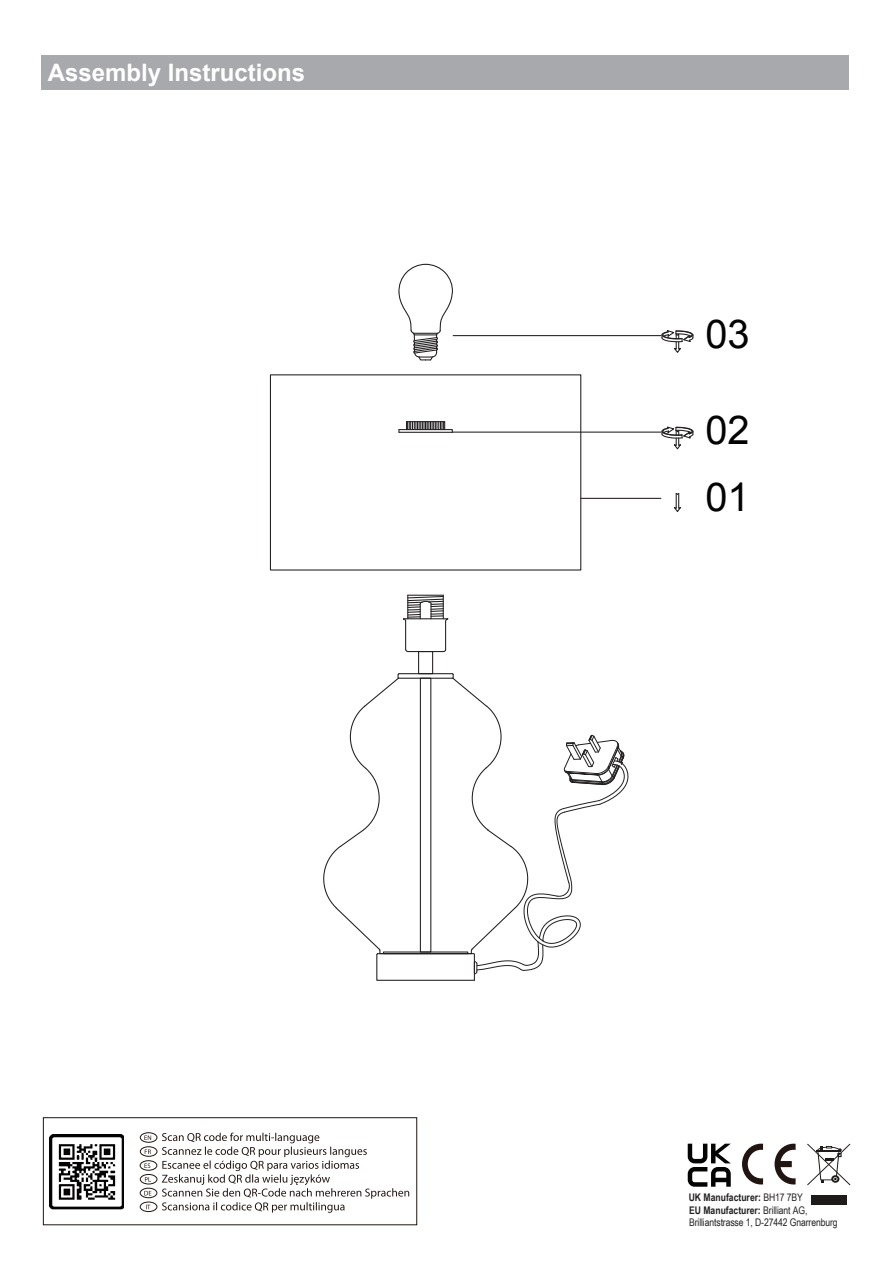
<style>
.page{position:relative;width:893px;height:1263px;background:#fff}
.page>*{position:absolute;margin:0;border:0;box-sizing:border-box;transform-origin:0 0}
.t1{font:39.75px "Arial";color:#030303}
.t2{font:700 24px "Arial";color:#fff}
.t3{font:10.5px/12px "Arial Narrow";letter-spacing:-.01em;color:#231f20}
.t4{font:700 10.5px "Arial Narrow";color:#231f20}
.s1{font-weight:400}
.s2{font-weight:700}
</style>
<div class="page">
<div style="left:41px;top:56px;width:808px;height:34px;background:#a8a9ad"></div>
<svg style="left:807px;top:1144px;width:43px;height:41px"></svg>
<div style="left:811px;top:1195px;width:36px;height:9px;background:#201b1b"></div>
<svg style="left:162px;top:1132px;width:247px;height:81px"></svg>
<div style="left:140px;top:1132px;width:17px;height:10px;border:1px solid #211512;border-radius:50%"></div>
<svg style="left:144px;top:1135px;width:7px;height:5px"></svg>
<div style="left:140px;top:1188px;width:17px;height:10px;border:1px solid #211512;border-radius:50%"></div>
<svg style="left:144px;top:1191px;width:7px;height:4px"></svg>
<div style="left:140px;top:1146px;width:17px;height:10px;border:1px solid #211512;border-radius:50%"></div>
<svg style="left:145px;top:1149px;width:6px;height:5px"></svg>
<div style="left:140px;top:1202px;width:17px;height:10px;border:1px solid #211512;border-radius:50%"></div>
<svg style="left:146px;top:1205px;width:4px;height:4px"></svg>
<div style="left:140px;top:1160px;width:17px;height:10px;border:1px solid #211512;border-radius:50%"></div>
<svg style="left:144px;top:1163px;width:6px;height:5px"></svg>
<div style="left:140px;top:1174px;width:17px;height:10px;border:1px solid #211512;border-radius:50%"></div>
<svg style="left:145px;top:1177px;width:6px;height:5px"></svg>
<div style="left:43px;top:1117px;width:374px;height:108px;border:1px solid #211512"></div>
<img style="left:50px;top:1134px;width:74px;height:76px">
<svg style="left:742px;top:1144px;width:21px;height:40px"></svg>
<svg style="left:774px;top:1144px;width:22px;height:40px"></svg>
<svg style="left:688px;top:1144px;width:43px;height:43px"></svg>
<div style="left:270px;top:374px;width:311px;height:196px;border:1px solid #231f20"></div>
<div style="left:418px;top:651px;width:15px;height:23px;border:1px solid #231f20"></div>
<svg style="left:403px;top:595px;width:46px;height:57px"></svg>
<svg style="left:398px;top:421px;width:55px;height:12px"></svg>
<svg style="left:323px;top:673px;width:306px;height:308px"></svg>
<svg style="left:398px;top:263px;width:55px;height:98px"></svg>
<svg style="left:674px;top:493px;width:7px;height:19px"></svg>
<hr style="left:581px;top:498px;width:80px;height:1px;background:#231f20">
<svg style="left:661px;top:426px;width:33px;height:24px"></svg>
<hr style="left:452px;top:432px;width:209px;height:1px;background:#231f20">
<svg style="left:661px;top:330px;width:33px;height:23px"></svg>
<hr style="left:453px;top:335px;width:208px;height:1px;background:#231f20">
<h2 class="t2" style="left:48px;top:56px;width:259px">Assembly Instructions</h2>
<h1 class="t1" style="left:705px;top:308px;width:46px">03</h1>
<h1 class="t1" style="left:705px;top:404px;width:46px">02</h1>
<h1 class="t1" style="left:705px;top:471px;width:46px">01</h1>
<p class="t4" style="left:689px;top:1189px;width:116px">UK Manufacturer: <span class="s1">BH17 7BY</span></p>
<p class="t3" style="left:689px;top:1204px;width:150px"><span class="s2">EU Manufacturer:</span> Brilliant AG,<br>Brilliantstrasse 1, D-27442 Gnarrenburg</p>
</div>
